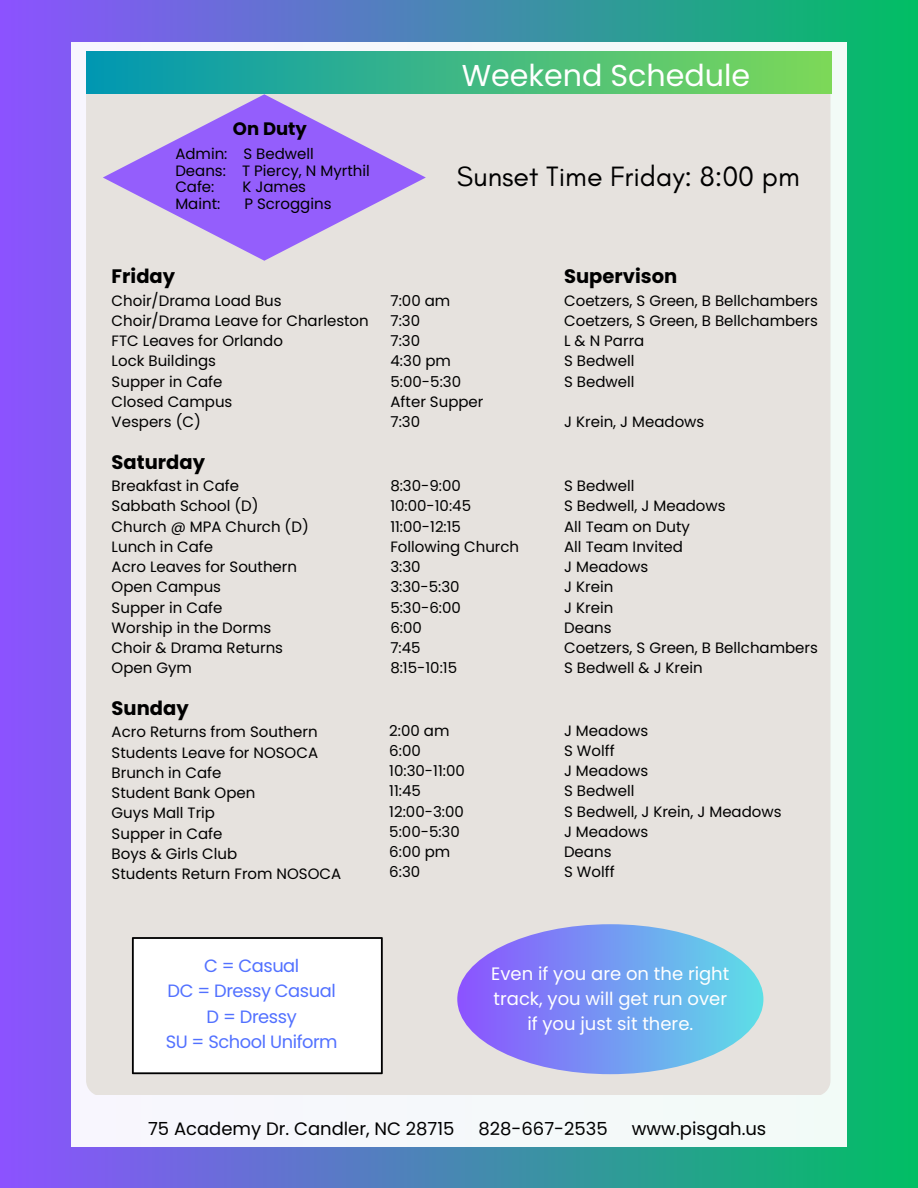
<style>
.page{position:relative;width:918px;height:1188px;background:#fff}
.page>*{position:absolute;margin:0;border:0;box-sizing:border-box;transform-origin:0 0}
.t1{font:30.15px "Poppins";color:#fff}
.t2{font:28.5px "Glacial Indifference";color:#000}
.t3{font:700 19.5px "Poppins";color:#000}
.t4{font:18px/24.8px "Poppins";color:#fff;text-align:center}
.t5{font:18px "Poppins";color:#000}
.t6{font:700 18px "Poppins";color:#000}
.t7{font:17.85px/25.5px "Poppins";letter-spacing:-.025em;color:#5271ff;text-align:center}
.t8{font:16.95px "Poppins";color:#000}
.t9{font:15px "Poppins";color:#000}
</style>
<div class="page">
<div style="left:0;top:0;width:918px;height:1188px;background:linear-gradient(to right,#8c52ff,#01be64)"></div>
<div style="left:71px;top:42px;width:776px;height:1105px;background:#f5f8fa"></div>
<div style="left:86px;top:54px;width:745px;height:1041px;background:#e6e2de;border-radius:16px"></div>
<div style="left:86px;top:52px;width:746px;height:42px;background:linear-gradient(to right,#0097b2,#7dd858)"></div>
<div style="left:132px;top:937px;width:251px;height:137px;background:#fff"></div>
<svg style="left:103px;top:94px;width:323px;height:167px"></svg>
<div style="left:457px;top:924px;width:306px;height:150px;background:linear-gradient(to right,#8d53ff,#5ddee6);border-radius:50%"></div>
<p class="t6" style="left:233px;top:116px;width:75px">On Duty</p>
<p class="t9" style="left:175px;top:144px;width:54px">Admin:</p>
<p class="t9" style="left:244px;top:144px;width:72px">S Bedwell</p>
<p class="t9" style="left:175px;top:160px;width:52px">Deans:</p>
<p class="t9" style="left:242px;top:160px;width:129px">T Piercy, N Myrthil</p>
<p class="t9" style="left:175px;top:177px;width:41px">Cafe:</p>
<p class="t9" style="left:243px;top:177px;width:65px">K James</p>
<p class="t9" style="left:175px;top:193px;width:46px">Maint:</p>
<p class="t9" style="left:244px;top:193px;width:89px">P Scroggins</p>
<p class="t1" style="left:462px;top:54px;width:290px">Weekend Schedule</p>
<p class="t2" style="left:457px;top:159px;width:345px">Sunset Time Friday: 8:00 pm</p>
<p class="t3" style="left:112px;top:263px;width:65px">Friday</p>
<p class="t9" style="left:112px;top:290px;width:172px">Choir/Drama Load Bus</p>
<p class="t9" style="left:112px;top:310px;width:259px">Choir/Drama Leave for Charleston</p>
<p class="t9" style="left:112px;top:330px;width:173px">FTC Leaves for Orlando</p>
<p class="t9" style="left:112px;top:351px;width:106px">Lock Buildings</p>
<p class="t9" style="left:112px;top:371px;width:112px">Supper in Cafe</p>
<p class="t9" style="left:112px;top:391px;width:122px">Closed Campus</p>
<p class="t9" style="left:112px;top:411px;width:91px">Vespers (C)</p>
<h1 class="t8" style="left:154px;top:303px;width:131px">venenatis arcu.</h1>
<h2 class="t3" style="left:112px;top:448px;width:95px">Saturday</h2>
<p class="t9" style="left:112px;top:475px;width:129px">Breakfast in Cafe</p>
<p class="t9" style="left:112px;top:496px;width:149px">Sabbath School (D)</p>
<p class="t9" style="left:112px;top:516px;width:199px">Church @ MPA Church (D)</p>
<p class="t9" style="left:112px;top:536px;width:103px">Lunch in Cafe</p>
<h1 class="t9" style="left:112px;top:556px;width:187px">Acro Leaves for Southern</h1>
<h3 class="t9" style="left:112px;top:577px;width:111px">Open Campus</h3>
<p class="t9" style="left:112px;top:597px;width:112px">Supper in Cafe</p>
<p class="t9" style="left:112px;top:617px;width:161px">Worship in the Dorms</p>
<p class="t9" style="left:112px;top:637px;width:173px">Choir &amp; Drama Returns</p>
<p class="t9" style="left:112px;top:658px;width:82px">Open Gym</p>
<p class="t3" style="left:112px;top:695px;width:79px">Sunday</p>
<p class="t9" style="left:112px;top:722px;width:207px">Acro Returns from Southern</p>
<p class="t9" style="left:112px;top:742px;width:208px">Students Leave for NOSOCA</p>
<p class="t9" style="left:112px;top:762px;width:111px">Brunch in Cafe</p>
<p class="t9" style="left:112px;top:782px;width:145px">Student Bank Open</p>
<p class="t9" style="left:112px;top:803px;width:105px">Guys Mall Trip</p>
<p class="t9" style="left:112px;top:823px;width:112px">Supper in Cafe</p>
<p class="t9" style="left:112px;top:843px;width:127px">Boys &amp; Girls Club</p>
<p class="t9" style="left:112px;top:863px;width:231px">Students Return From NOSOCA</p>
<p class="t9" style="left:391px;top:290px;width:61px">7:00 am</p>
<p class="t9" style="left:391px;top:310px;width:31px">7:30</p>
<p class="t9" style="left:391px;top:330px;width:31px">7:30</p>
<p class="t9" style="left:391px;top:351px;width:62px">4:30 pm</p>
<p class="t9" style="left:391px;top:371px;width:72px">5:00-5:30</p>
<p class="t9" style="left:391px;top:391px;width:94px">After Supper</p>
<p class="t9" style="left:391px;top:411px;width:31px">7:30</p>
<p class="t9" style="left:390px;top:475px;width:72px">8:30-9:00</p>
<p class="t9" style="left:390px;top:496px;width:82px">10:00-10:45</p>
<p class="t9" style="left:390px;top:516px;width:72px">11:00-12:15</p>
<p class="t9" style="left:390px;top:536px;width:130px">Following Church</p>
<p class="t9" style="left:390px;top:556px;width:32px">3:30</p>
<p class="t9" style="left:390px;top:577px;width:71px">3:30-5:30</p>
<p class="t9" style="left:390px;top:597px;width:72px">5:30-6:00</p>
<p class="t9" style="left:390px;top:617px;width:33px">6:00</p>
<p class="t9" style="left:390px;top:637px;width:32px">7:45</p>
<p class="t9" style="left:390px;top:658px;width:68px">8:15-10:15</p>
<p class="t9" style="left:389px;top:720px;width:62px">2:00 am</p>
<p class="t9" style="left:389px;top:740px;width:33px">6:00</p>
<p class="t9" style="left:389px;top:760px;width:77px">10:30-11:00</p>
<p class="t9" style="left:389px;top:781px;width:33px">11:45</p>
<p class="t9" style="left:389px;top:801px;width:76px">12:00-3:00</p>
<p class="t9" style="left:389px;top:821px;width:72px">5:00-5:30</p>
<p class="t9" style="left:389px;top:841px;width:63px">6:00 pm</p>
<p class="t9" style="left:389px;top:862px;width:32px">6:30</p>
<p class="t3" style="left:564px;top:263px;width:115px">Supervison</p>
<p class="t9" style="left:564px;top:290px;width:255px">Coetzers, S Green, B Bellchambers</p>
<p class="t9" style="left:564px;top:310px;width:255px">Coetzers, S Green, B Bellchambers</p>
<p class="t9" style="left:564px;top:330px;width:82px">L &amp; N Parra</p>
<p class="t9" style="left:564px;top:351px;width:72px">S Bedwell</p>
<p class="t9" style="left:564px;top:371px;width:72px">S Bedwell</p>
<p class="t9" style="left:564px;top:411px;width:142px">J Krein, J Meadows</p>
<p class="t9" style="left:564px;top:475px;width:72px">S Bedwell</p>
<p class="t9" style="left:564px;top:496px;width:163px">S Bedwell, J Meadows</p>
<p class="t9" style="left:564px;top:516px;width:127px">All Team on Duty</p>
<p class="t9" style="left:564px;top:536px;width:120px">All Team Invited</p>
<p class="t9" style="left:564px;top:556px;width:86px">J Meadows</p>
<p class="t9" style="left:564px;top:577px;width:51px">J Krein</p>
<h3 class="t9" style="left:564px;top:597px;width:51px">J Krein</h3>
<h3 class="t9" style="left:564px;top:617px;width:49px">Deans</h3>
<p class="t9" style="left:564px;top:637px;width:255px">Coetzers, S Green, B Bellchambers</p>
<p class="t9" style="left:564px;top:658px;width:140px">S Bedwell &amp; J Krein</p>
<p class="t9" style="left:564px;top:720px;width:86px">J Meadows</p>
<p class="t9" style="left:564px;top:740px;width:52px">S Wolff</p>
<p class="t9" style="left:564px;top:760px;width:86px">J Meadows</p>
<p class="t9" style="left:564px;top:781px;width:72px">S Bedwell</p>
<p class="t9" style="left:564px;top:801px;width:219px">S Bedwell, J Krein, J Meadows</p>
<p class="t9" style="left:564px;top:821px;width:86px">J Meadows</p>
<p class="t9" style="left:564px;top:841px;width:49px">Deans</p>
<h3 class="t9" style="left:564px;top:862px;width:52px">S Wolff</h3>
<p class="t7" style="left:166px;top:953px;width:174px">C = Casual<br>DC = Dressy Casual<br>D = Dressy<br>SU = School Uniform</p>
<p class="t4" style="left:491px;top:961px;width:240px">Even if you are on the right track, you will get run over if you just sit there.</p>
<p class="t5" style="left:148px;top:1116px;width:308px">75 Academy Dr. Candler, NC 28715</p>
<p class="t5" style="left:479px;top:1116px;width:131px">828-667-2535</p>
<p class="t5" style="left:632px;top:1116px;width:136px">www.pisgah.us</p>
</div>
